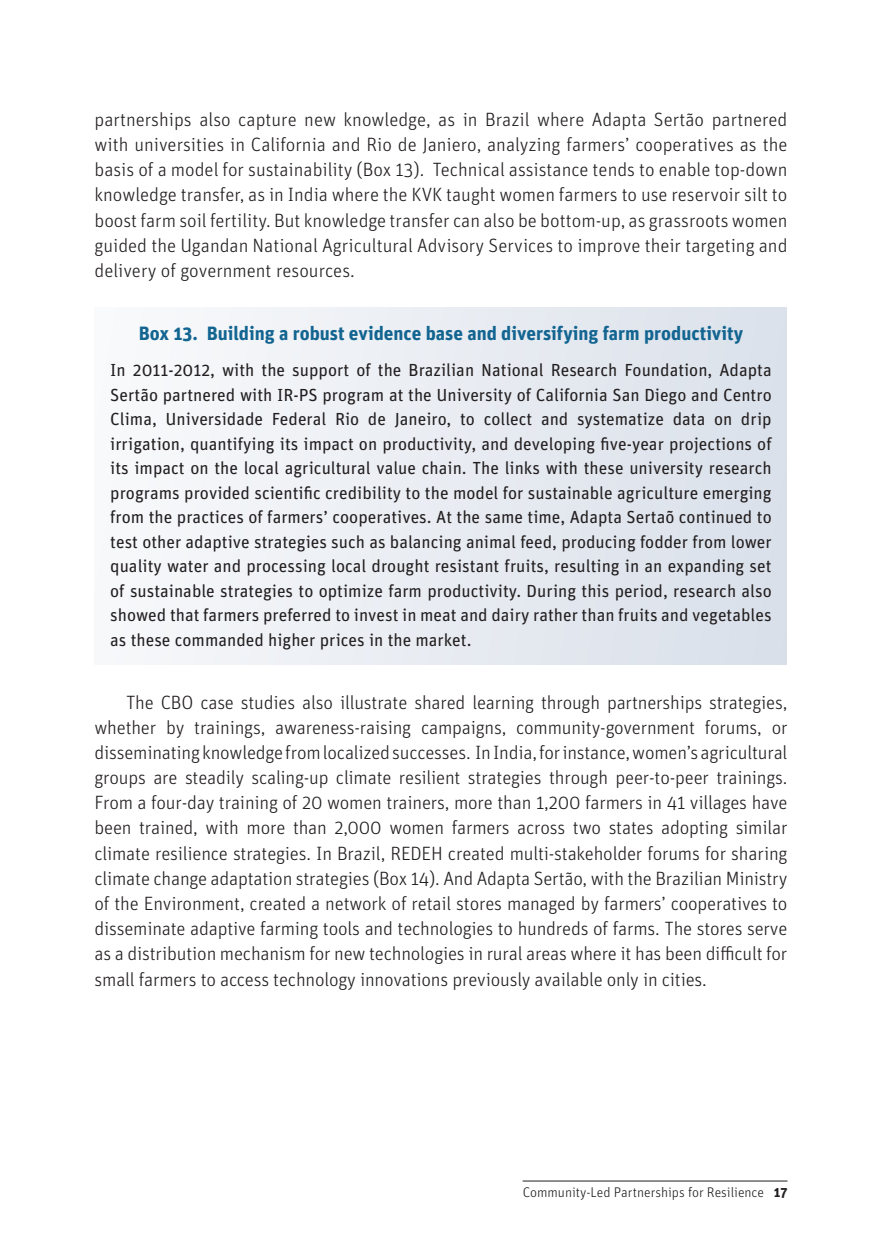
<style>
.page{position:relative;width:882px;height:1260px;background:#fff}
.page>*{position:absolute;margin:0;border:0;box-sizing:border-box;transform-origin:0 0}
.t1{font:300 19.25px/25.2px "Unit";letter-spacing:-.01em;color:#231f20;text-align:justify}
.t2{font:700 19.25px "Unit";color:#136591}
.t3{font:17.5px/24.5px "Unit";color:#231f20;text-align:justify}
.t4{font:300 14px "Unit";color:#231f20}
.s1{font-weight:700}
</style>
<div class="page">
<hr style="left:523px;top:1181px;width:264px;height:1px;background:#231f20">
<div style="left:94px;top:307px;width:694px;height:358px;background:linear-gradient(to right,#f8f9fb,#dae0ea)"></div>
<p class="t1" style="left:94px;top:106px;width:695px">partnerships also capture new knowledge, as in Brazil where Adapta Sertão partnered with universities in California and Rio de Janiero, analyzing farmers’ cooperatives as the basis of a model for sustainability (Box 13). Technical assistance tends to enable top-down knowledge transfer, as in India where the KVK taught women farmers to use reservoir silt to boost farm soil fertility. But knowledge transfer can also be bottom-up, as grassroots women guided the Ugandan National Agricultural Advisory Services to improve their targeting and delivery of government resources.</p>
<p class="t2" style="left:139px;top:321px;width:606px">Box 13. Building a robust evidence base and diversifying farm productivity</p>
<p class="t3" style="left:110px;top:358px;width:663px">In 2011-2012, with the support of the Brazilian National Research Foundation, Adapta Sertão partnered with IR-PS program at the University of California San Diego and Centro Clima, Universidade Federal Rio de Janeiro, to collect and systematize data on drip irrigation, quantifying its impact on productivity, and developing five-year projections of its impact on the local agricultural value chain. The links with these university research programs provided scientific credibility to the model for sustainable agriculture emerging from the practices of farmers’ cooperatives. At the same time, Adapta Sertaõ continued to test other adaptive strategies such as balancing animal feed, producing fodder from lower quality water and processing local drought resistant fruits, resulting in an expanding set of sustainable strategies to optimize farm productivity. During this period, research also showed that farmers preferred to invest in meat and dairy rather than fruits and vegetables as these commanded higher prices in the market.</p>
<p class="t1" style="left:95px;top:689px;width:695px;text-indent:31px">The CBO case studies also illustrate shared learning through partnerships strategies, whether by trainings, awareness-raising campaigns, community-government forums, or disseminating knowledge from localized successes. In India, for instance, women’s agricultural groups are steadily scaling-up climate resilient strategies through peer-to-peer trainings.<br>From a four-day training of 20 women trainers, more than 1,200 farmers in 41 villages have been trained, with more than 2,000 women farmers across two states adopting similar climate resilience strategies. In Brazil, REDEH created multi-stakeholder forums for sharing climate change adaptation strategies (Box 14). And Adapta Sertão, with the Brazilian Ministry of the Environment, created a network of retail stores managed by farmers’ cooperatives to disseminate adaptive farming tools and technologies to hundreds of farms. The stores serve as a distribution mechanism for new technologies in rural areas where it has been difficult for small farmers to access technology innovations previously available only in cities.</p>
<p class="t4" style="left:523px;top:1183px;width:266px">Community-Led Partnerships for Resilience <span class="s1">17</span></p>
</div>
